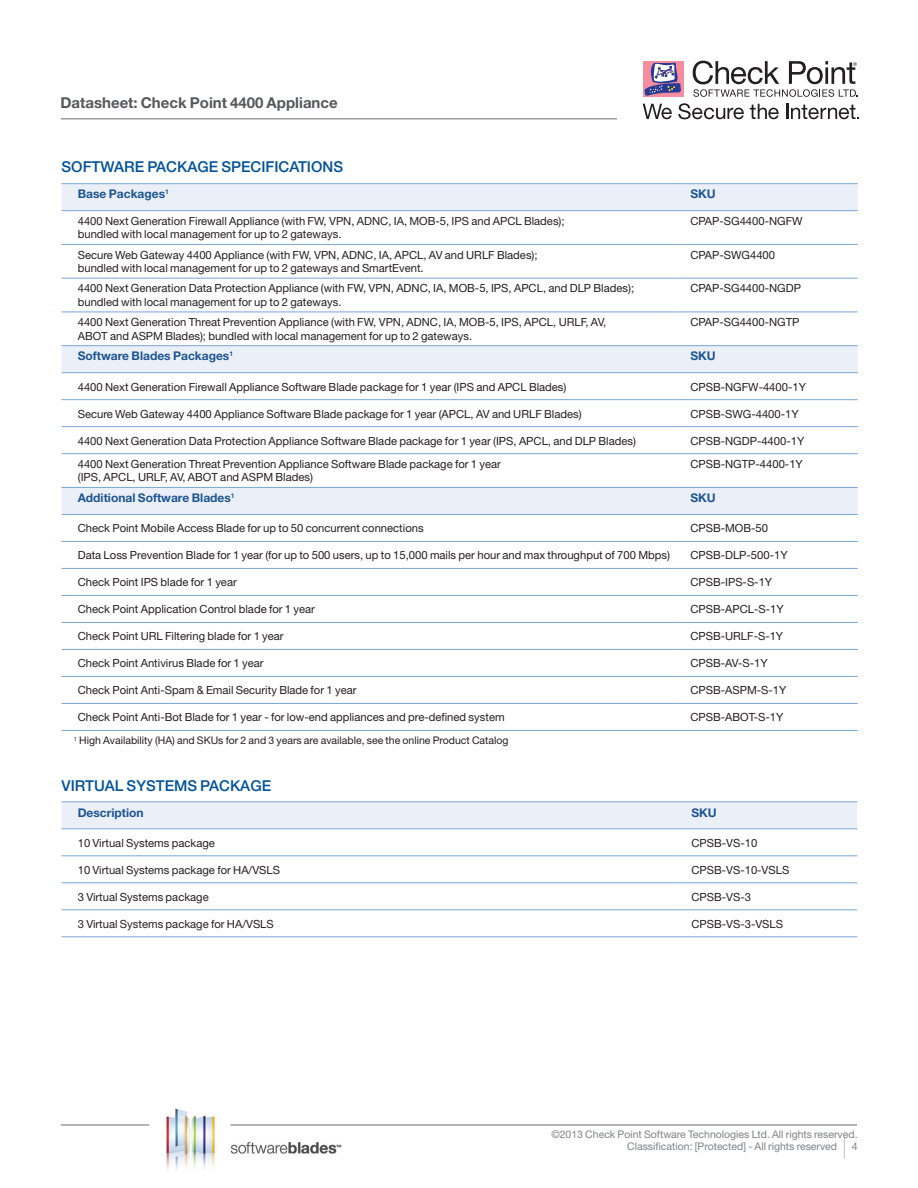
<style>
.page{position:relative;width:918px;height:1188px;background:#fff}
.page>*{position:absolute;margin:0;border:0;box-sizing:border-box;transform-origin:0 0}
.Subhead_1{font:500 15px "Helvetica Neue";color:#01529a}
.t1{font:700 15px "Helvetica Neue";color:#57585a}
.table_head{font:700 12px "Helvetica Neue";color:#1d5592}
.table_body_2{font:11.25px/13.5px "Helvetica Neue";color:#231f20}
.t2{font:10.5px/12px "Helvetica Neue";color:#808285;text-align:right}
.table_body_2-2{font:10.5px "Helvetica Neue";color:#231f20}
.s1{font-size:21px}
</style>
<div class="page">
<hr style="left:61px;top:118px;width:556px;height:1px;background:#6c6d70">
<div style="left:643px;top:61px;width:41px;height:35px;background:#f48da0"></div>
<svg style="left:644px;top:63px;width:37px;height:33px"></svg>
<svg style="left:643px;top:104px;width:29px;height:15px"></svg>
<svg style="left:678px;top:103px;width:66px;height:16px"></svg>
<svg style="left:750px;top:104px;width:29px;height:15px"></svg>
<svg style="left:786px;top:104px;width:72px;height:15px"></svg>
<svg style="left:693px;top:61px;width:165px;height:36px"></svg>
<img style="left:166px;top:1108px;width:180px;height:62px">
<hr style="left:61px;top:1125px;width:88px;height:1px;background:#6c6d70">
<hr style="left:230px;top:1125px;width:627px;height:1px;background:#6c6d70">
<svg style="left:62px;top:184px;width:796px;height:330px"></svg>
<hr style="left:62px;top:210px;width:612px;height:1px;background:#7aa5d7">
<hr style="left:674px;top:210px;width:184px;height:1px;background:#7aa5d7">
<hr style="left:62px;top:244px;width:612px;height:1px;background:#7aa5d7">
<hr style="left:674px;top:244px;width:184px;height:1px;background:#7aa5d7">
<hr style="left:62px;top:278px;width:612px;height:1px;background:#7aa5d7">
<hr style="left:674px;top:278px;width:184px;height:1px;background:#7aa5d7">
<hr style="left:62px;top:312px;width:612px;height:1px;background:#7aa5d7">
<hr style="left:674px;top:312px;width:184px;height:1px;background:#7aa5d7">
<hr style="left:62px;top:345px;width:612px;height:1px;background:#7aa5d7">
<hr style="left:674px;top:345px;width:184px;height:1px;background:#7aa5d7">
<hr style="left:62px;top:372px;width:612px;height:1px;background:#7aa5d7">
<hr style="left:674px;top:372px;width:184px;height:1px;background:#7aa5d7">
<hr style="left:62px;top:399px;width:612px;height:1px;background:#7aa5d7">
<hr style="left:674px;top:399px;width:184px;height:1px;background:#7aa5d7">
<hr style="left:62px;top:426px;width:612px;height:1px;background:#7aa5d7">
<hr style="left:674px;top:426px;width:184px;height:1px;background:#7aa5d7">
<hr style="left:62px;top:453px;width:612px;height:1px;background:#7aa5d7">
<hr style="left:674px;top:453px;width:184px;height:1px;background:#7aa5d7">
<hr style="left:62px;top:487px;width:612px;height:1px;background:#7aa5d7">
<hr style="left:674px;top:487px;width:184px;height:1px;background:#7aa5d7">
<hr style="left:62px;top:514px;width:612px;height:1px;background:#7aa5d7">
<hr style="left:674px;top:514px;width:184px;height:1px;background:#7aa5d7">
<hr style="left:62px;top:541px;width:612px;height:1px;background:#7aa5d7">
<hr style="left:674px;top:541px;width:184px;height:1px;background:#7aa5d7">
<hr style="left:62px;top:568px;width:612px;height:1px;background:#7aa5d7">
<hr style="left:674px;top:568px;width:184px;height:1px;background:#7aa5d7">
<hr style="left:62px;top:595px;width:612px;height:1px;background:#7aa5d7">
<hr style="left:674px;top:595px;width:184px;height:1px;background:#7aa5d7">
<hr style="left:62px;top:622px;width:612px;height:1px;background:#7aa5d7">
<hr style="left:674px;top:622px;width:184px;height:1px;background:#7aa5d7">
<hr style="left:62px;top:649px;width:612px;height:1px;background:#7aa5d7">
<hr style="left:674px;top:649px;width:184px;height:1px;background:#7aa5d7">
<hr style="left:62px;top:676px;width:612px;height:1px;background:#7aa5d7">
<hr style="left:674px;top:676px;width:184px;height:1px;background:#7aa5d7">
<hr style="left:62px;top:703px;width:612px;height:1px;background:#7aa5d7">
<hr style="left:674px;top:703px;width:184px;height:1px;background:#7aa5d7">
<hr style="left:62px;top:730px;width:612px;height:1px;background:#7aa5d7">
<hr style="left:674px;top:730px;width:184px;height:1px;background:#7aa5d7">
<hr style="left:62px;top:183px;width:612px;height:1px;background:#7aa5d7">
<hr style="left:674px;top:183px;width:184px;height:1px;background:#7aa5d7">
<div style="left:62px;top:802px;width:795px;height:26px;background:#ebf0f8"></div>
<hr style="left:62px;top:801px;width:613px;height:1px;background:#7aa5d7">
<hr style="left:675px;top:801px;width:182px;height:1px;background:#7aa5d7">
<hr style="left:62px;top:828px;width:613px;height:1px;background:#7aa5d7">
<hr style="left:675px;top:828px;width:182px;height:1px;background:#7aa5d7">
<hr style="left:62px;top:855px;width:613px;height:1px;background:#7aa5d7">
<hr style="left:675px;top:855px;width:182px;height:1px;background:#7aa5d7">
<hr style="left:62px;top:882px;width:613px;height:1px;background:#7aa5d7">
<hr style="left:62px;top:909px;width:613px;height:1px;background:#7aa5d7">
<hr style="left:675px;top:882px;width:182px;height:1px;background:#7aa5d7">
<hr style="left:675px;top:909px;width:182px;height:1px;background:#7aa5d7">
<hr style="left:62px;top:936px;width:613px;height:1px;background:#7aa5d7">
<hr style="left:675px;top:936px;width:182px;height:1px;background:#7aa5d7">
<h1 class="t1" style="left:61px;top:94px;width:279px">Datasheet: Check Point 4400 Appliance</h1>
<p class="Subhead_1" style="left:62px;top:158px;width:283px">SOFTWARE PACKAGE SPECIFICATIONS</p>
<p class="table_head" style="left:78px;top:187px;width:93px">Base Packages<sup>1</sup></p>
<p class="table_head" style="left:690px;top:187px;width:27px">SKU</p>
<p class="table_body_2" style="left:78px;top:214px;width:488px">4400 Next Generation Firewall Appliance (with FW, VPN, ADNC, IA, MOB-5, IPS and APCL Blades); bundled with local management for up to 2 gateways.</p>
<p class="table_body_2" style="left:690px;top:214px;width:114px">CPAP-SG4400-NGFW</p>
<p class="table_body_2" style="left:78px;top:248px;width:461px">Secure Web Gateway 4400 Appliance (with FW, VPN, ADNC, IA, APCL, AV and URLF Blades); bundled with local management for up to 2 gateways and SmartEvent.</p>
<p class="table_body_2" style="left:690px;top:248px;width:86px">CPAP-SWG4400</p>
<p class="table_body_2" style="left:78px;top:282px;width:558px">4400 Next Generation Data Protection Appliance (with FW, VPN, ADNC, IA, MOB-5, IPS, APCL, and DLP Blades); bundled with local management for up to 2 gateways.</p>
<p class="table_body_2" style="left:690px;top:282px;width:112px">CPAP-SG4400-NGDP</p>
<p class="table_body_2" style="left:78px;top:315px;width:530px">4400 Next Generation Threat Prevention Appliance (with FW, VPN, ADNC, IA, MOB-5, IPS, APCL, URLF, AV,<br>ABOT and ASPM Blades); bundled with local management for up to 2 gateways.</p>
<p class="table_body_2" style="left:690px;top:315px;width:111px">CPAP-SG4400-NGTP</p>
<p class="table_head" style="left:78px;top:349px;width:157px">Software Blades Packages<sup>1</sup></p>
<p class="table_head" style="left:690px;top:349px;width:27px">SKU</p>
<p class="table_body_2" style="left:78px;top:380px;width:490px">4400 Next Generation Firewall Appliance Software Blade package for 1 year (IPS and APCL Blades)</p>
<p class="table_body_2" style="left:690px;top:380px;width:117px">CPSB-NGFW-4400-1Y</p>
<p class="table_body_2" style="left:78px;top:407px;width:505px">Secure Web Gateway 4400 Appliance Software Blade package for 1 year (APCL, AV and URLF Blades)</p>
<p class="table_body_2" style="left:690px;top:407px;width:110px">CPSB-SWG-4400-1Y</p>
<p class="table_body_2" style="left:78px;top:434px;width:560px">4400 Next Generation Data Protection Appliance Software Blade package for 1 year (IPS, APCL, and DLP Blades)</p>
<p class="table_body_2" style="left:690px;top:434px;width:115px">CPSB-NGDP-4400-1Y</p>
<p class="table_body_2" style="left:78px;top:457px;width:425px">4400 Next Generation Threat Prevention Appliance Software Blade package for 1 year (IPS, APCL, URLF, AV, ABOT and ASPM Blades)</p>
<p class="table_body_2" style="left:690px;top:457px;width:114px">CPSB-NGTP-4400-1Y</p>
<p class="table_head" style="left:78px;top:491px;width:158px">Additional Software Blades<sup>1</sup></p>
<p class="table_head" style="left:690px;top:491px;width:27px">SKU</p>
<p class="table_body_2" style="left:78px;top:521px;width:347px">Check Point Mobile Access Blade for up to 50 concurrent connections</p>
<p class="table_body_2" style="left:690px;top:521px;width:79px">CPSB-MOB-50</p>
<p class="table_body_2" style="left:78px;top:548px;width:594px">Data Loss Prevention Blade for 1 year (for up to 500 users, up to 15,000 mails per hour and max throughput of 700 Mbps)</p>
<p class="table_body_2" style="left:690px;top:548px;width:99px">CPSB-DLP-500-1Y</p>
<p class="table_body_2" style="left:78px;top:575px;width:161px">Check Point IPS blade for 1 year</p>
<p class="table_body_2" style="left:690px;top:575px;width:83px">CPSB-IPS-S-1Y</p>
<p class="table_body_2" style="left:78px;top:602px;width:239px">Check Point Application Control blade for 1 year</p>
<p class="table_body_2" style="left:690px;top:602px;width:95px">CPSB-APCL-S-1Y</p>
<p class="table_body_2" style="left:78px;top:629px;width:207px">Check Point URL Filtering blade for 1 year</p>
<p class="table_body_2" style="left:690px;top:629px;width:94px">CPSB-URLF-S-1Y</p>
<p class="table_body_2" style="left:78px;top:656px;width:187px">Check Point Antivirus Blade for 1 year</p>
<p class="table_body_2" style="left:690px;top:656px;width:79px">CPSB-AV-S-1Y</p>
<p class="table_body_2" style="left:78px;top:683px;width:280px">Check Point Anti-Spam &amp; Email Security Blade for 1 year</p>
<p class="table_body_2" style="left:690px;top:683px;width:98px">CPSB-ASPM-S-1Y</p>
<p class="table_body_2" style="left:78px;top:710px;width:428px">Check Point Anti-Bot Blade for 1 year - for low-end appliances and pre-defined system</p>
<p class="table_body_2" style="left:690px;top:710px;width:94px">CPSB-ABOT-S-1Y</p>
<p class="table_body_2-2" style="left:74px;top:734px;width:436px"><sup>1</sup> High Availability (HA) and SKUs for 2 and 3 years are available, see the online Product Catalog</p>
<p class="Subhead_1" style="left:62px;top:777px;width:211px">VIRTUAL SYSTEMS PACKAGE</p>
<p class="table_head" style="left:78px;top:805px;width:67px">Description</p>
<p class="table_head" style="left:691px;top:805px;width:27px">SKU</p>
<p class="table_body_2" style="left:78px;top:836px;width:139px">10 Virtual Systems package</p>
<p class="table_body_2" style="left:691px;top:836px;width:67px">CPSB-VS-10</p>
<p class="table_body_2" style="left:78px;top:863px;width:204px">10 Virtual Systems package for HA/VSLS</p>
<p class="table_body_2" style="left:691px;top:863px;width:99px">CPSB-VS-10-VSLS</p>
<p class="table_body_2" style="left:78px;top:890px;width:133px">3 Virtual Systems package</p>
<p class="table_body_2" style="left:691px;top:890px;width:61px">CPSB-VS-3</p>
<p class="table_body_2" style="left:78px;top:917px;width:198px">3 Virtual Systems package for HA/VSLS</p>
<p class="table_body_2" style="left:691px;top:917px;width:93px">CPSB-VS-3-VSLS</p>
<p class="t2" style="left:551px;top:1128px;width:308px">©2013 Check Point Software Technologies Ltd. All rights reserved.<br>Classification: [Protected] - All rights reserved <span class="s1">|</span> 4</p>
</div>
